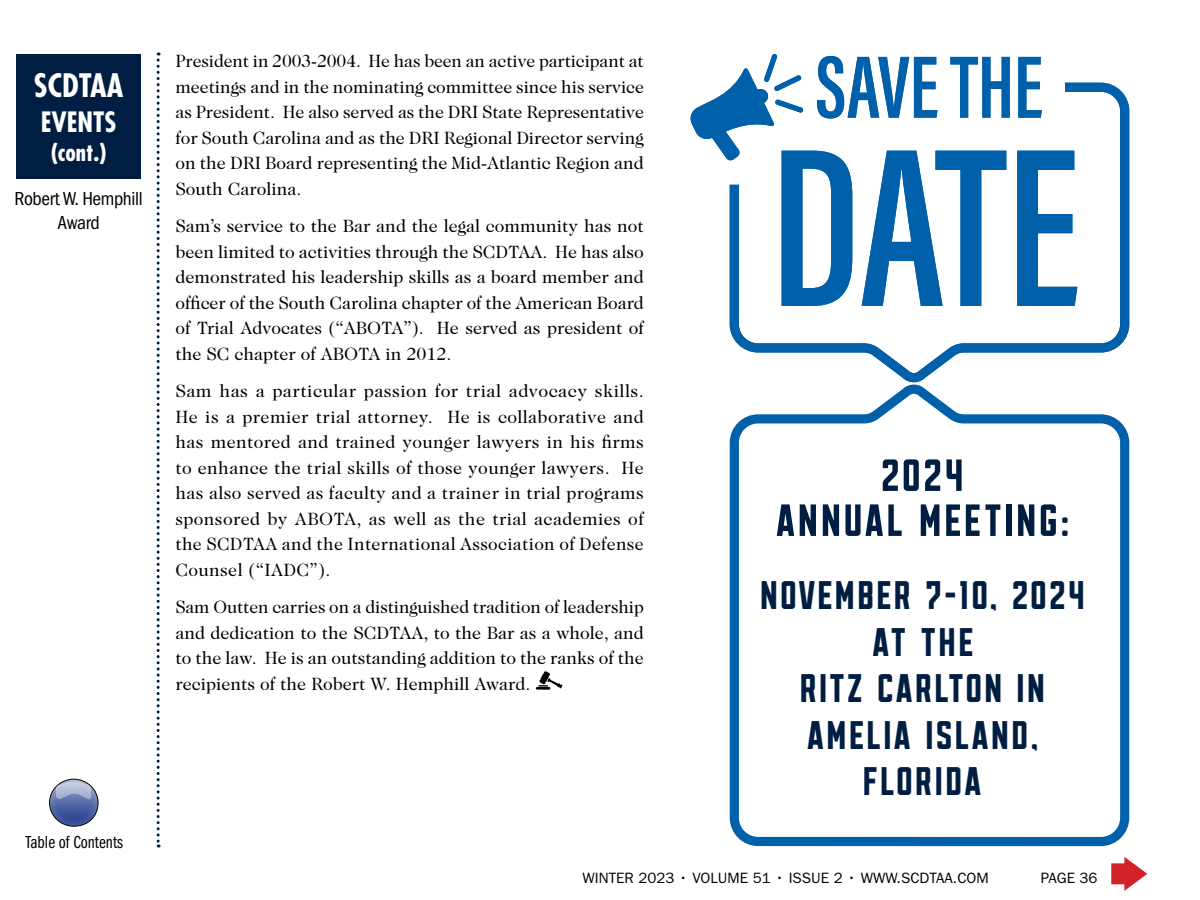
<style>
.page{position:relative;width:1200px;height:900px;background:#fff}
.page>*{position:absolute;margin:0;border:0;box-sizing:border-box;transform-origin:0 0}
.DefenseText{font:52.5px/45px "Sanhurst Condensed";letter-spacing:.03em;color:#001e41;text-align:center}
.DefenseText-2{font:46.5px/46.5px "Sanhurst Condensed";letter-spacing:.03em;color:#001e41;text-align:center}
.t1{font:700 condensed 31.5px "Futura Std";color:#fff}
.t2{font:700 condensed 27.3px "Futura Std";color:#fff}
.t3{font:700 condensed 24px "Futura Std";color:#fff}
.t4{font:condensed 19.5px/23.4px "ITC Franklin Gothic Std";letter-spacing:-.02em;color:#000;text-align:center}
.VerdictHead{font:18px/25.5px "Caslon 224 Std";color:#000;text-align:justify}
.t5{font:18px "ITC Franklin Gothic Std Bk Cp";color:#000}
.t6{font:15px "ITC Franklin Gothic Std";color:#000}
</style>
<div class="page">
<svg style="left:1111px;top:857px;width:36px;height:34px"></svg>
<div style="left:17px;top:54px;width:124px;height:124px;background:#001e41"></div>
<svg style="left:157px;top:52px;width:3px;height:796px"></svg>
<div style="left:48px;top:778px;width:51px;height:50px;background:#fff;opacity:.31"></div>
<div style="left:49px;top:779px;width:49px;height:48px;border:1px solid #000;border-radius:50%"></div>
<svg style="left:56px;top:782px;width:35px;height:18px"></svg>
<hr style="left:536px;top:687px;width:14px;height:3px;background:#000">
<svg style="left:538px;top:671px;width:25px;height:17px"></svg>
<svg style="left:1018px;top:57px;width:23px;height:26px"></svg>
<svg style="left:730px;top:83px;width:399px;height:299px"></svg>
<svg style="left:690px;top:54px;width:320px;height:252px"></svg>
<svg style="left:730px;top:385px;width:399px;height:461px"></svg>
<p class="t1" style="left:34px;top:66px;width:91px">SCDTAA</p>
<p class="t2" style="left:41px;top:105px;width:77px">EVENTS</p>
<p class="t3" style="left:51px;top:137px;width:57px">(cont.)</p>
<p class="t4" style="left:14px;top:187px;width:130px">Robert W. Hemphill<br>Award</p>
<p class="t5" style="left:25px;top:832px;width:99px">Table of Contents</p>
<p class="VerdictHead" style="left:176px;top:48px;width:470px">President in 2003-2004. He has been an active participant at meetings and in the nominating committee since his service as President. He also served as the DRI State Representative for South Carolina and as the DRI Regional Director serving on the DRI Board representing the Mid-Atlantic Region and South Carolina.</p>
<p class="VerdictHead" style="left:176px;top:213px;width:470px">Sam’s service to the Bar and the legal community has not been limited to activities through the SCDTAA. He has also demonstrated his leadership skills as a board member and officer of the South Carolina chapter of the American Board of Trial Advocates (“ABOTA”). He served as president of the SC chapter of ABOTA in 2012.</p>
<p class="VerdictHead" style="left:176px;top:378px;width:470px">Sam has a particular passion for trial advocacy skills.<br>He is a premier trial attorney. He is collaborative and has mentored and trained younger lawyers in his firms to enhance the trial skills of those younger lawyers. He has also served as faculty and a trainer in trial programs sponsored by ABOTA, as well as the trial academies of the SCDTAA and the International Association of Defense Counsel (“IADC”).</p>
<p class="VerdictHead" style="left:176px;top:594px;width:470px">Sam Outten carries on a distinguished tradition of leadership and dedication to the SCDTAA, to the Bar as a whole, and to the law. He is an outstanding addition to the ranks of the recipients of the Robert W. Hemphill Award.</p>
<p class="DefenseText" style="left:777px;top:453px;width:297px">2024<br>ANNUAL MEETING:</p>
<p class="DefenseText-2" style="left:762px;top:572px;width:327px">NOVEMBER 7-10, 2024<br>AT THE<br>RITZ CARLTON IN<br>AMELIA ISLAND,<br>FLORIDA</p>
<p class="t6" style="left:583px;top:869px;width:408px">WINTER 2023 • VOLUME 51 • ISSUE 2 • WWW.SCDTAA.COM</p>
<p class="t6" style="left:1041px;top:869px;width:58px">PAGE 36</p>
</div>
